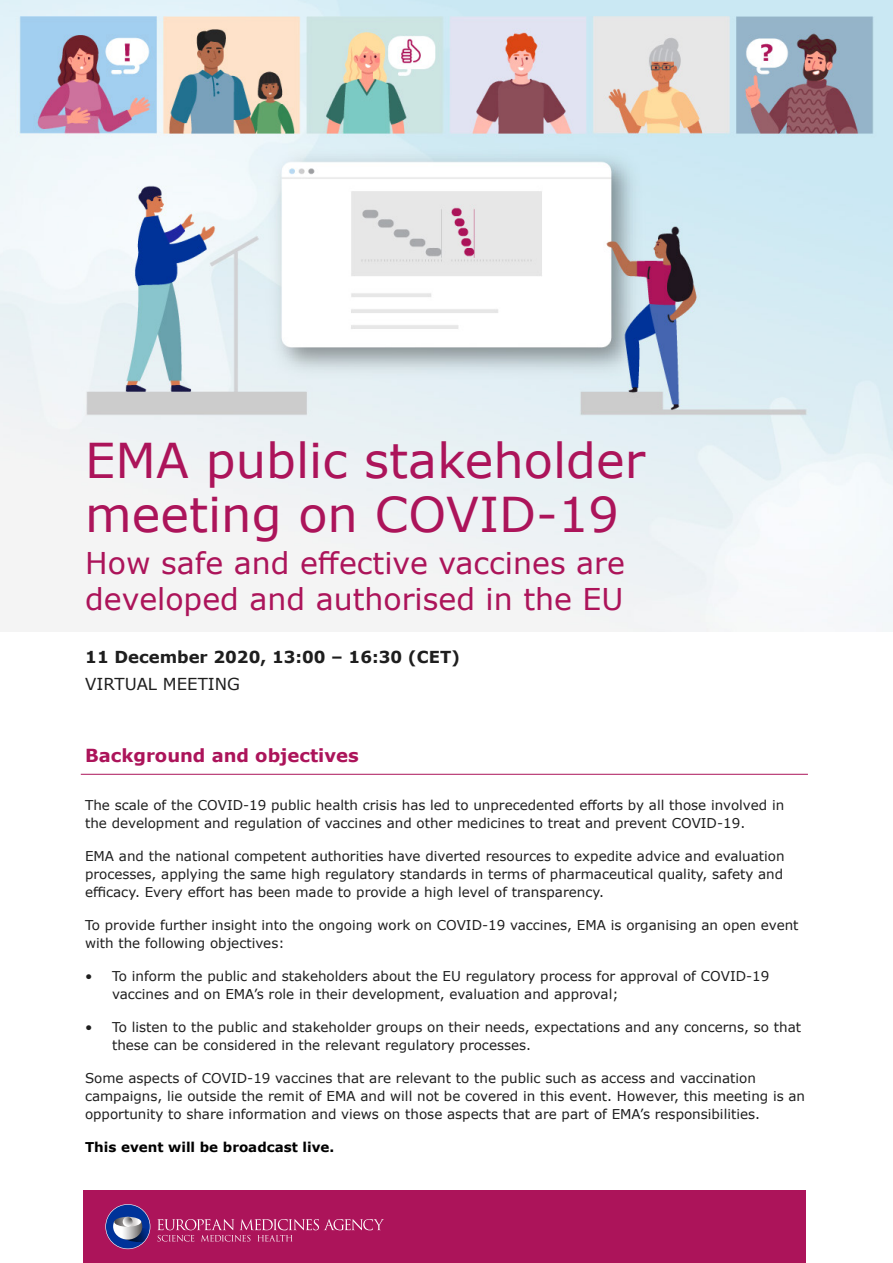
<style>
.page{position:relative;width:893px;height:1263px;background:#fff}
.page>*{position:absolute;margin:0;border:0;box-sizing:border-box;transform-origin:0 0}
.Heading{font:48px/54px "Verdana";color:#ac145a}
.Heading-2{font:30px/36px "Verdana";color:#ac145a}
.Session{font:700 18px "Verdana";color:#ac145a}
.Heading_cover_page{font:700 16.5px "Verdana";color:#1e1e1e}
.Heading_cover_page-2{font:16.5px "Verdana";color:#1e1e1e}
.Intro_text{font:13.5px/18px "Verdana";color:#1e1e1e}
.Intro_text-2{font:700 13.5px "Verdana";color:#000}
</style>
<div class="page">
<img style="left:0;top:0;width:893px;height:631px">
<hr style="left:81px;top:774px;width:727px;height:1px;background:#ac145a">
<div style="left:83px;top:1190px;width:723px;height:72px;background:#ac145a"></div>
<svg style="left:105px;top:1204px;width:45px;height:45px"></svg>
<svg style="left:157px;top:1219px;width:227px;height:22px"></svg>
<p class="Heading" style="left:85px;top:433px;width:561px">EMA public stakeholder meeting on COVID-19</p>
<p class="Heading-2" style="left:85px;top:545px;width:541px">How safe and effective vaccines are developed and authorised in the EU</p>
<p class="Heading_cover_page" style="left:85px;top:645px;width:376px">11 December 2020, 13:00 – 16:30 (CET)</p>
<p class="Heading_cover_page-2" style="left:85px;top:673px;width:156px">VIRTUAL MEETING</p>
<p class="Session" style="left:85px;top:742px;width:275px">Background and objectives</p>
<p class="Intro_text" style="left:85px;top:796px;width:701px">The scale of the COVID-19 public health crisis has led to unprecedented efforts by all those involved in the development and regulation of vaccines and other medicines to treat and prevent COVID-19.</p>
<p class="Intro_text" style="left:85px;top:847px;width:701px;text-align:justify">EMA and the national competent authorities have diverted resources to expedite advice and evaluation processes, applying the same high regulatory standards in terms of pharmaceutical quality, safety and efficacy. Every effort has been made to provide a high level of transparency.</p>
<p class="Intro_text" style="left:85px;top:916px;width:715px">To provide further insight into the ongoing work on COVID-19 vaccines, EMA is organising an open event with the following objectives:</p>
<p class="Intro_text" style="left:112px;top:967px;width:659px;text-indent:-27px">• To inform the public and stakeholders about the EU regulatory process for approval of COVID-19 vaccines and on EMA’s role in their development, evaluation and approval;</p>
<p class="Intro_text" style="left:112px;top:1018px;width:691px;text-indent:-27px">• To listen to the public and stakeholder groups on their needs, expectations and any concerns, so that these can be considered in the relevant regulatory processes.</p>
<p class="Intro_text" style="left:85px;top:1069px;width:722px">Some aspects of COVID-19 vaccines that are relevant to the public such as access and vaccination campaigns, lie outside the remit of EMA and will not be covered in this event. However, this meeting is an opportunity to share information and views on those aspects that are part of EMA’s responsibilities.</p>
<p class="Intro_text-2" style="left:85px;top:1137px;width:251px">This event will be broadcast live.</p>
</div>
